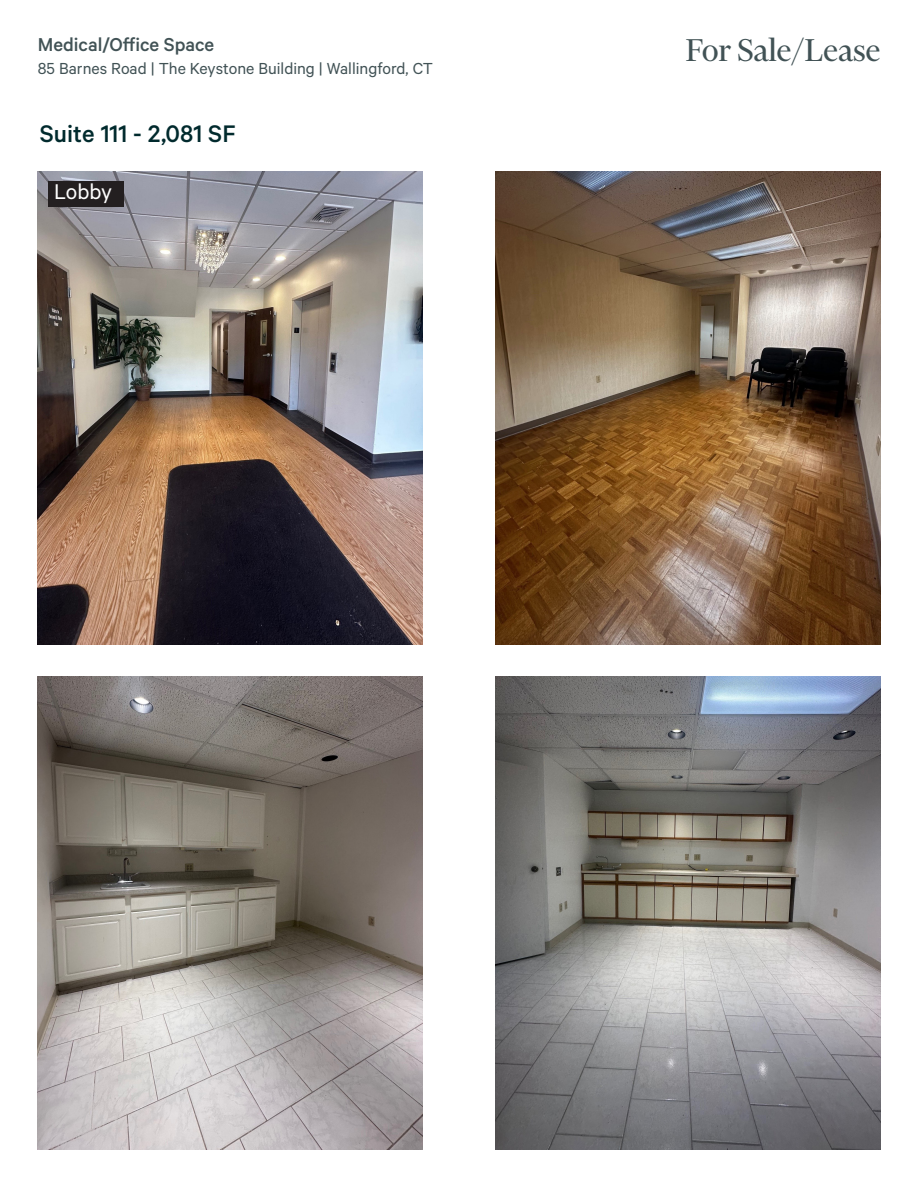
<style>
.page{position:relative;width:918px;height:1188px;background:#fff}
.page>*{position:absolute;margin:0;border:0;box-sizing:border-box;transform-origin:0 0}
.t1{font:36px "Financier Display";color:#415255}
.Contact_Us{font:500 27px "Calibre";color:#012a2d}
.Contact_Us-2{font:24px "Calibre";letter-spacing:-.005em;color:#fff}
.t2{font:500 21px "Calibre";color:#415255}
.t3{font:18px "Calibre";color:#415255}
</style>
<div class="page">
<img style="left:496px;top:172px;width:384px;height:473px">
<img style="left:38px;top:172px;width:384px;height:473px">
<img style="left:38px;top:676px;width:384px;height:473px">
<img style="left:496px;top:676px;width:384px;height:473px">
<div style="left:49px;top:181px;width:75px;height:26px;background:#231f20"></div>
<p class="t2" style="left:38px;top:33px;width:178px">Medical/Office Space</p>
<p class="t3" style="left:38px;top:58px;width:397px">85 Barnes Road | The Keystone Building | Wallingford, CT</p>
<p class="Contact_Us" style="left:40px;top:118px;width:197px">Suite 111 - 2,081 SF</p>
<p class="Contact_Us-2" style="left:54px;top:178px;width:60px">Lobby</p>
<p class="t1" style="left:686px;top:32px;width:196px">For Sale/Lease</p>
</div>
